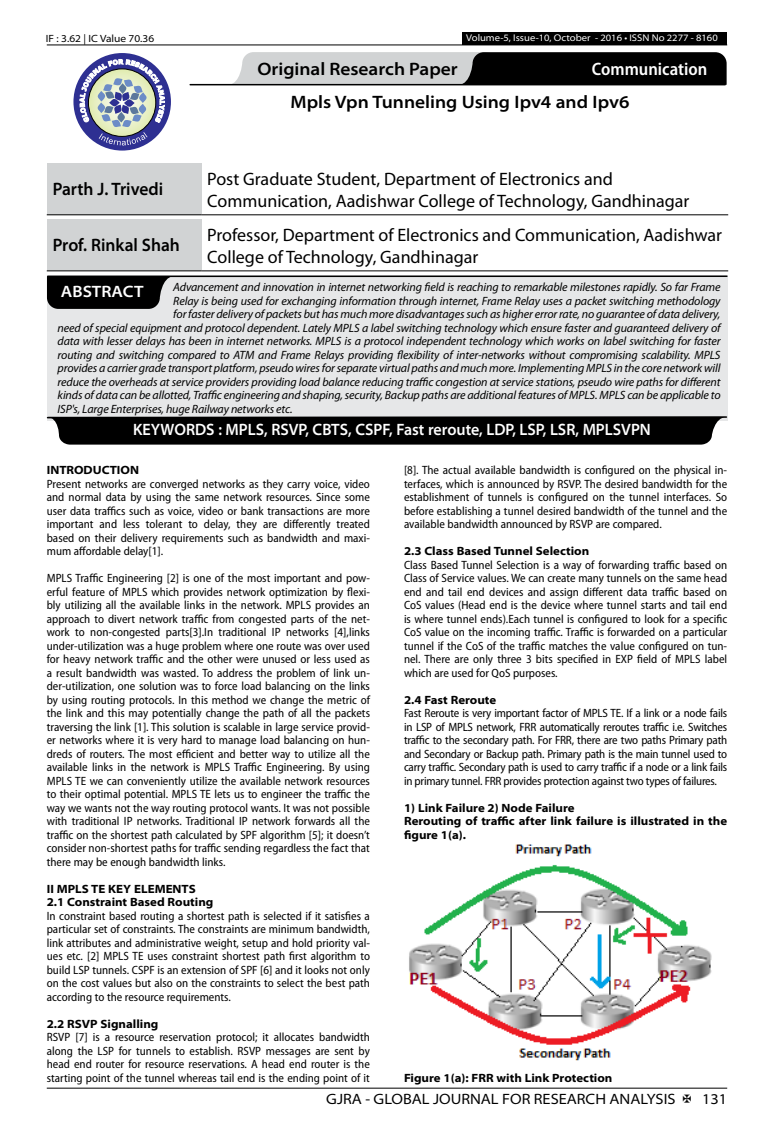
<style>
.page{position:relative;width:774px;height:1136px;background:#fff}
.page>*{position:absolute;margin:0;border:0;box-sizing:border-box;transform-origin:0 0}
.t1{font:18px/21.6px "Myriad Pro";color:#000}
.t2{font:600 semi-expanded 18px "Myriad Pro";color:#000}
.t3{font:600 semi-expanded 18px "Myriad Pro";color:#000;scale:.9 1}
.t4{font:600 semi-condensed 18px "Myriad Pro";color:#fff}
.t5{font:600 semi-expanded 16.5px "Myriad Pro";color:#fff;scale:.9 1}
.t6{font:600 semi-expanded 16.5px "Myriad Pro";color:#fff}
.t7{font:semi-expanded 15px "Myriad Pro";color:#000}
.t8{font:semi-condensed 12px/13.5px "Myriad Pro";color:#000;text-align:justify}
.t9{font:italic 12px "Myriad Pro";letter-spacing:-.01em;color:#000}
.t10{font:700 semi-expanded 12px/13.5px "Myriad Pro";color:#000}
.t11{font:semi-expanded 10.5px "Myriad Pro";color:#000}
.t12{font:semi-expanded 9.75px "Myriad Pro";color:#fff}
</style>
<div class="page">
<hr style="left:47px;top:1087px;width:680px;height:1px;background:#000">
<div style="left:462px;top:32px;width:265px;height:13px;background:#000"></div>
<hr style="left:47px;top:45px;width:680px;height:1px;background:#000">
<svg style="left:229px;top:52px;width:498px;height:33px;background:#686969"></svg>
<div style="left:73px;top:53px;width:98px;height:97px;background:#2e3092;border-radius:50%"></div>
<svg style="left:80px;top:59px;width:85px;height:86px"></svg>
<div style="left:47px;top:163px;width:154px;height:52px;background:#d1d3d4"></div>
<hr style="left:47px;top:214px;width:154px;height:1px;background:#000">
<hr style="left:201px;top:214px;width:527px;height:1px;background:#000">
<div style="left:47px;top:219px;width:154px;height:52px;background:#d1d3d4"></div>
<hr style="left:47px;top:270px;width:154px;height:1px;background:#000">
<hr style="left:201px;top:270px;width:527px;height:1px;background:#000">
<div style="left:47px;top:275px;width:680px;height:146px;background:#e6e7e8"></div>
<hr style="left:48px;top:275px;width:679px;height:2px;background:#000">
<svg style="left:47px;top:276px;width:126px;height:33px;background:#171717"></svg>
<svg style="left:46px;top:415px;width:682px;height:29px;background:#151515"></svg>
<hr style="left:190px;top:84px;width:535px;height:1px;background:#000">
<img style="left:409px;top:844px;width:303px;height:217px">
<p class="t11" style="left:46px;top:32px;width:110px">IF : 3.62 | IC Value 70.36</p>
<p class="t12" style="left:466px;top:32px;width:253px">Volume-5, Issue-10, October - 2016 • ISSN No 2277 - 8160</p>
<h1 class="t2" style="left:257px;top:59px;width:202px">Original Research Paper</h1>
<h1 class="t4" style="left:592px;top:59px;width:117px">Communication</h1>
<h1 class="t2" style="left:290px;top:92px;width:341px">Mpls Vpn Tunneling Using Ipv4 and Ipv6</h1>
<h1 class="t3" style="left:53px;top:178px;width:124px">Parth J. Trivedi</h1>
<h1 class="t1" style="left:207px;top:168px;width:484px">Post Graduate Student, Department of Electronics and<br>Communication, Aadishwar College of Technology, Gandhinagar</h1>
<h1 class="t3" style="left:53px;top:234px;width:143px">Prof. Rinkal Shah</h1>
<h1 class="t1" style="left:207px;top:224px;width:516px">Professor, Department of Electronics and Communication, Aadishwar<br>College of Technology, Gandhinagar</h1>
<p class="t9" style="left:173px;top:280px;width:549px">Advancement and innovation in internet networking field is reaching to remarkable milestones rapidly. So far Frame</p>
<p class="t9" style="left:173px;top:294px;width:549px">Relay is being used for exchanging information through internet, Frame Relay uses a packet switching methodology</p>
<p class="t9" style="left:173px;top:307px;width:549px">for faster delivery of packets but has much more disadvantages such as higher error rate, no guarantee of data delivery,</p>
<p class="t9" style="left:58px;top:321px;width:664px">need of special equipment and protocol dependent. Lately MPLS a label switching technology which ensure faster and guaranteed delivery of</p>
<p class="t9" style="left:58px;top:334px;width:664px">data with lesser delays has been in internet networks. MPLS is a protocol independent technology which works on label switching for faster</p>
<p class="t9" style="left:58px;top:348px;width:664px">routing and switching compared to ATM and Frame Relays providing flexibility of inter-networks without compromising scalability. MPLS</p>
<p class="t9" style="left:58px;top:361px;width:664px">provides a carrier grade transport platform, pseudo wires for separate virtual paths and much more. Implementing MPLS in the core network will</p>
<p class="t9" style="left:58px;top:375px;width:664px">reduce the overheads at service providers providing load balance reducing traffic congestion at service stations, pseudo wire paths for different</p>
<p class="t9" style="left:58px;top:388px;width:664px">kinds of data can be allotted, Traffic engineering and shaping, security, Backup paths are additional features of MPLS. MPLS can be applicable to</p>
<p class="t9" style="left:58px;top:402px;width:236px">ISP's, Large Enterprises, huge Railway networks etc.</p>
<h2 class="t6" style="left:61px;top:282px;width:84px">ABSTRACT</h2>
<h2 class="t5" style="left:133px;top:420px;width:577px">KEYWORDS : MPLS, RSVP, CBTS, CSPF, Fast reroute, LDP, LSP, LSR, MPLSVPN</h2>
<p class="t10" style="left:47px;top:463px;width:94px">INTRODUCTION</p>
<p class="t8" style="left:47px;top:477px;width:325px">Present networks are converged networks as they carry voice, video and normal data by using the same network resources. Since some user data traffics such as voice, video or bank transactions are more important and less tolerant to delay, they are differently treated based on their delivery requirements such as bandwidth and maxi&shy;mum affordable delay[1].</p>
<p class="t8" style="left:47px;top:571px;width:325px">MPLS Traffic Engineering [2] is one of the most important and pow&shy;erful feature of MPLS which provides network optimization by flexi&shy;bly utilizing all the available links in the network. MPLS provides an approach to divert network traffic from congested parts of the net&shy;work to non-congested parts[3].In traditional IP networks [4],links under-utilization was a huge problem where one route was over used for heavy network traffic and the other were unused or less used as a result bandwidth was wasted. To address the problem of link un&shy;der-utilization, one solution was to force load balancing on the links by using routing protocols. In this method we change the metric of the link and this may potentially change the path of all the packets traversing the link [1]. This solution is scalable in large service provid&shy;er networks where it is very hard to manage load balancing on hun&shy;dreds of routers. The most efficient and better way to utilize all the available links in the network is MPLS Traffic Engineering. By using MPLS TE we can conveniently utilize the available network resources to their optimal potential. MPLS TE lets us to engineer the traffic the way we wants not the way routing protocol wants. It was not possible with traditional IP networks. Traditional IP network forwards all the traffic on the shortest path calculated by SPF algorithm [5]; it doesn’t consider non-shortest paths for traffic sending regardless the fact that there may be enough bandwidth links.</p>
<p class="t10" style="left:47px;top:882px;width:168px">II MPLS TE KEY ELEMENTS<br>2.1 Constraint Based Routing</p>
<p class="t8" style="left:47px;top:909px;width:325px">In constraint based routing a shortest path is selected if it satisfies a particular set of constraints. The constraints are minimum bandwidth, link attributes and administrative weight, setup and hold priority val&shy;ues etc. [2] MPLS TE uses constraint shortest path first algorithm to build LSP tunnels. CSPF is an extension of SPF [6] and it looks not only on the cost values but also on the constraints to select the best path according to the resource requirements.</p>
<p class="t10" style="left:47px;top:1017px;width:113px">2.2 RSVP Signalling</p>
<p class="t8" style="left:47px;top:1030px;width:325px">RSVP [7] is a resource reservation protocol; it allocates bandwidth along the LSP for tunnels to establish. RSVP messages are sent by head end router for resource reservations. A head end router is the starting point of the tunnel whereas tail end is the ending point of it</p>
<p class="t8" style="left:404px;top:463px;width:325px">[8]. The actual available bandwidth is configured on the physical in&shy;terfaces, which is announced by RSVP. The desired bandwidth for the establishment of tunnels is configured on the tunnel interfaces. So before establishing a tunnel desired bandwidth of the tunnel and the available bandwidth announced by RSVP are compared.</p>
<p class="t10" style="left:404px;top:544px;width:187px">2.3 Class Based Tunnel Selection</p>
<p class="t8" style="left:404px;top:558px;width:325px">Class Based Tunnel Selection is a way of forwarding traffic based on Class of Service values. We can create many tunnels on the same head end and tail end devices and assign different data traffic based on CoS values (Head end is the device where tunnel starts and tail end is where tunnel ends).Each tunnel is configured to look for a specific CoS value on the incoming traffic. Traffic is forwarded on a particular tunnel if the CoS of the traffic matches the value configured on tun&shy;nel. There are only three 3 bits specified in EXP field of MPLS label which are used for QoS purposes.</p>
<p class="t10" style="left:404px;top:693px;width:94px">2.4 Fast Reroute</p>
<p class="t8" style="left:404px;top:706px;width:325px">Fast Reroute is very important factor of MPLS TE. If a link or a node fails in LSP of MPLS network, FRR automatically reroutes traffic i.e. Switches traffic to the secondary path. For FRR, there are two paths Primary path and Secondary or Backup path. Primary path is the main tunnel used to carry traffic. Secondary path is used to carry traffic if a node or a link fails in primary tunnel. FRR provides protection against two types of failures.</p>
<p class="t10" style="left:404px;top:801px;width:325px">1) Link Failure 2) Node Failure<br>Rerouting of traffic after link failure is illustrated in the figure 1(a).</p>
<p class="t10" style="left:404px;top:1071px;width:210px">Figure 1(a): FRR with Link Protection</p>
<p class="t7" style="left:326px;top:1090px;width:351px">GJRA - GLOBAL JOURNAL FOR RESEARCH ANALYSIS</p>
<p class="t7" style="left:702px;top:1090px;width:27px">131</p>
</div>
